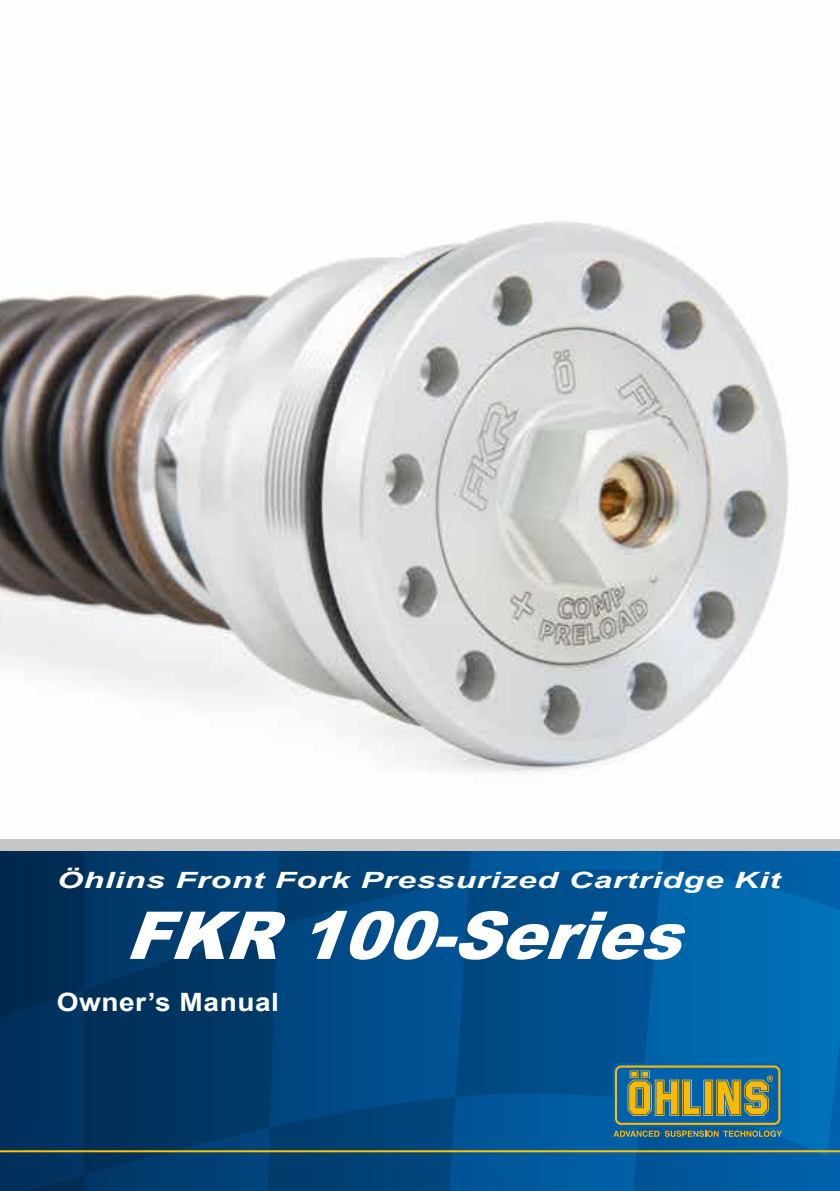
<style>
.page{position:relative;width:840px;height:1191px;background:#fff}
.page>*{position:absolute;margin:0;border:0;box-sizing:border-box;transform-origin:0 0}
.t1{font:italic 900 66px "Arial";color:#fff}
.t2{font:700 25.2px "Arial";letter-spacing:.02em;color:#fff;scale:1.11 1}
.t3{font:italic 700 22.4px "Arial";letter-spacing:.02em;color:#fff;scale:1.5 1}
</style>
<div class="page">
<img style="left:0;top:221px;width:789px;height:553px">
<svg style="left:283px;top:850px;width:556px;height:341px;background:#014c86"></svg>
<svg style="left:469px;top:850px;width:212px;height:31px;background:#065b9b"></svg>
<svg style="left:283px;top:881px;width:186px;height:246px;background:#004a86"></svg>
<svg style="left:640px;top:871px;width:199px;height:285px;background:#0069af"></svg>
<svg style="left:0;top:850px;width:283px;height:341px;background:#003663"></svg>
<hr style="left:0;top:1150px;width:839px;height:2px;background:#fdc600">
<div style="left:0;top:839px;width:839px;height:11px;background:#c6c6c6"></div>
<div style="left:612px;top:1063px;width:170px;height:64px;background:#0061ad;border-radius:8px"></div>
<svg style="left:441px;top:1065px;width:340px;height:126px;background:#1d6389"></svg>
<p class="t3" style="left:57px;top:865px;width:483px">Öhlins Front Fork Pressurized Cartridge Kit</p>
<h1 class="t1" style="left:125px;top:887px;width:589px">FKR100-Series</h1>
<p class="t2" style="left:57px;top:985px;width:202px">Owner’s Manual</p>
</div>
